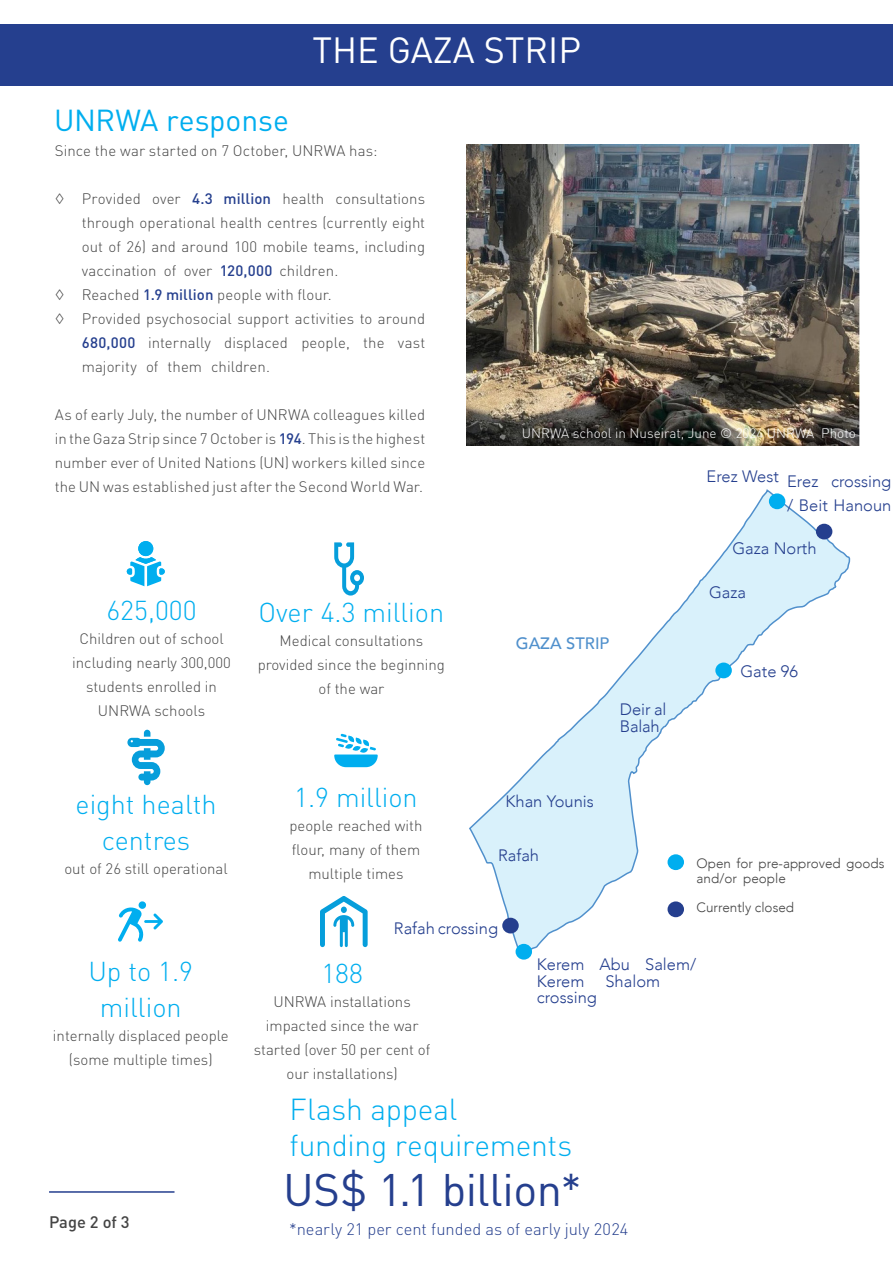
<style>
.page{position:relative;width:893px;height:1263px;background:#fff}
.page>*{position:absolute;margin:0;border:0;box-sizing:border-box;transform-origin:0 0}
.t1{font:45px "DIN Pro";letter-spacing:-.01em;color:#253f8e}
.t2{font:36px "DIN Pro";color:#fff}
.t3{font:300 30px "DIN Pro";letter-spacing:-.005em;color:#00aeef}
.t4{font:30px "DIN Pro";letter-spacing:-.005em;color:#00aeef}
.Text{font:300 27px/36px "DIN Pro";color:#00aeef;text-align:center}
.Text-2{font:300 16.5px/16.5px "Avenir";color:#253f8e}
.Text-3{font:300 16.5px "DIN Pro";color:#253f8e}
.Text-4{font:500 16.5px "Avenir";color:#5090cc}
.Text-5{font:500 16.5px "DIN Pro";color:#444}
.Text-6{font:300 15px/24px "DIN Pro";color:#444;text-align:center}
.Text-7{font:300 13.5px/15px "Avenir";color:#444}
.Text-8{font:300 13.5px "DIN Pro";color:#fff}
.s1{font-weight:500;color:#253f8e}
</style>
<div class="page">
<div style="left:0;top:24px;width:893px;height:62px;background:#253f8e"></div>
<svg style="left:127px;top:541px;width:38px;height:45px"></svg>
<svg style="left:334px;top:734px;width:44px;height:33px"></svg>
<svg style="left:118px;top:901px;width:45px;height:41px"></svg>
<svg style="left:127px;top:730px;width:38px;height:55px"></svg>
<svg style="left:334px;top:542px;width:30px;height:53px"></svg>
<svg style="left:320px;top:896px;width:48px;height:51px"></svg>
<hr style="left:49px;top:1191px;width:125px;height:2px;background:#253f8e">
<svg style="left:469px;top:490px;width:382px;height:464px"></svg>
<div style="left:516px;top:944px;width:16px;height:16px;background:#00aeef;border-radius:50%"></div>
<div style="left:769px;top:493px;width:16px;height:16px;background:#00aeef;border-radius:50%"></div>
<div style="left:715px;top:662px;width:17px;height:16px;background:#00aeef;border-radius:50%"></div>
<div style="left:816px;top:524px;width:16px;height:15px;background:#253f8e;border-radius:50%"></div>
<div style="left:502px;top:918px;width:17px;height:15px;background:#253f8e;border-radius:50%"></div>
<div style="left:667px;top:854px;width:17px;height:16px;background:#00aeef;border-radius:50%"></div>
<div style="left:667px;top:901px;width:17px;height:16px;background:#253f8e;border-radius:50%"></div>
<img style="left:466px;top:144px;width:394px;height:301px">
<p class="t4" style="left:54px;top:100px;width:236px">UNRWA response</p>
<p class="t2" style="left:312px;top:25px;width:270px">THE GAZA STRIP</p>
<p class="Text-6" style="left:55px;top:138px;width:324px">Since the war started on 7 October, UNRWA has:</p>
<p class="Text-6" style="left:82px;top:186px;width:345px;text-align:justify;text-indent:-27px">◊ Provided over <span class="s1">4.3 million</span> health consultations through operational health centres (currently eight out of 26) and around 100 mobile teams, including vaccination of over <span class="s1">120,000</span> children.</p>
<p class="Text-6" style="left:55px;top:282px;width:279px">◊ Reached <span class="s1">1.9 million</span> people with flour.</p>
<p class="Text-6" style="left:82px;top:306px;width:345px;text-align:justify;text-indent:-27px">◊ Provided psychosocial support activities to around <span class="s1">680,000</span> internally displaced people, the vast majority of them children.</p>
<p class="Text-6" style="left:55px;top:402px;width:372px;text-align:justify">As of early July, the number of UNRWA colleagues killed in the Gaza Strip since 7 October is <span class="s1">194</span>. This is the highest number ever of United Nations (UN) workers killed since the UN was established just after the Second World War.</p>
<p class="Text" style="left:106px;top:591px;width:92px">625,000</p>
<p class="Text-6" style="left:72px;top:626px;width:160px">Children out of school including nearly 300,000 students enrolled in<br>UNRWA schools</p>
<p class="Text" style="left:76px;top:785px;width:143px">eight health centres</p>
<p class="Text-6" style="left:64px;top:856px;width:165px">out of 26 still operational</p>
<p class="Text" style="left:259px;top:593px;width:187px">Over 4.3 million</p>
<p class="Text-6" style="left:258px;top:628px;width:189px">Medical consultations provided since the beginning of the war</p>
<p class="Text" style="left:294px;top:778px;width:125px">1.9 million</p>
<p class="Text-6" style="left:289px;top:813px;width:134px">people reached with flour, many of them multiple times</p>
<p class="Text-8" style="left:522px;top:424px;width:335px">UNRWA school in Nuseirat, June © 2024 UNRWA Photo</p>
<p class="Text-2" style="left:706px;top:468px;width:74px">Erez West</p>
<p class="Text-2" style="left:787px;top:469px;width:106px;line-height:24px">Erez crossing / Beit Hanoun</p>
<p class="Text-4" style="left:516px;top:629px;width:95px">GAZA STRIP</p>
<p class="Text-2" style="left:620px;top:701px;width:48px">Deir al<br>Balah</p>
<p class="Text-2" style="left:505px;top:793px;width:90px">Khan Younis</p>
<p class="Text-2" style="left:498px;top:847px;width:42px">Rafah</p>
<p class="Text-2" style="left:732px;top:540px;width:86px">Gaza North</p>
<p class="Text-2" style="left:709px;top:584px;width:38px">Gaza</p>
<p class="Text-2" style="left:740px;top:663px;width:59px">Gate 96</p>
<p class="Text-7" style="left:697px;top:856px;width:189px">Open for pre-approved goods and/or people</p>
<p class="Text-7" style="left:697px;top:900px;width:99px">Currently closed</p>
<p class="Text" style="left:88px;top:952px;width:106px">Up to 1.9 million</p>
<p class="Text-6" style="left:53px;top:1023px;width:177px">internally displaced people (some multiple times)</p>
<p class="Text-5" style="left:49px;top:1211px;width:82px">Page 2 of 3</p>
<p class="Text-2" style="left:394px;top:920px;width:106px">Rafah crossing</p>
<p class="Text-2" style="left:537px;top:956px;width:161px">Kerem Abu Salem/<br>Kerem</p>
<p class="Text" style="left:321px;top:954px;width:43px">188</p>
<p class="Text-6" style="left:254px;top:989px;width:178px">UNRWA installations impacted since the war started (over 50 per cent of our installations)</p>
<p class="t3" style="left:290px;top:1089px;width:169px">Flash appeal</p>
<p class="t3" style="left:290px;top:1125px;width:284px">funding requirements</p>
<p class="Text-2" style="left:605px;top:973px;width:56px">Shalom</p>
<p class="Text-2" style="left:537px;top:989px;width:62px">crossing</p>
<p class="t1" style="left:283px;top:1159px;width:300px">US$ 1.1 billion*</p>
<p class="Text-3" style="left:289px;top:1218px;width:341px">*nearly 21 per cent funded as of early july 2024</p>
</div>
